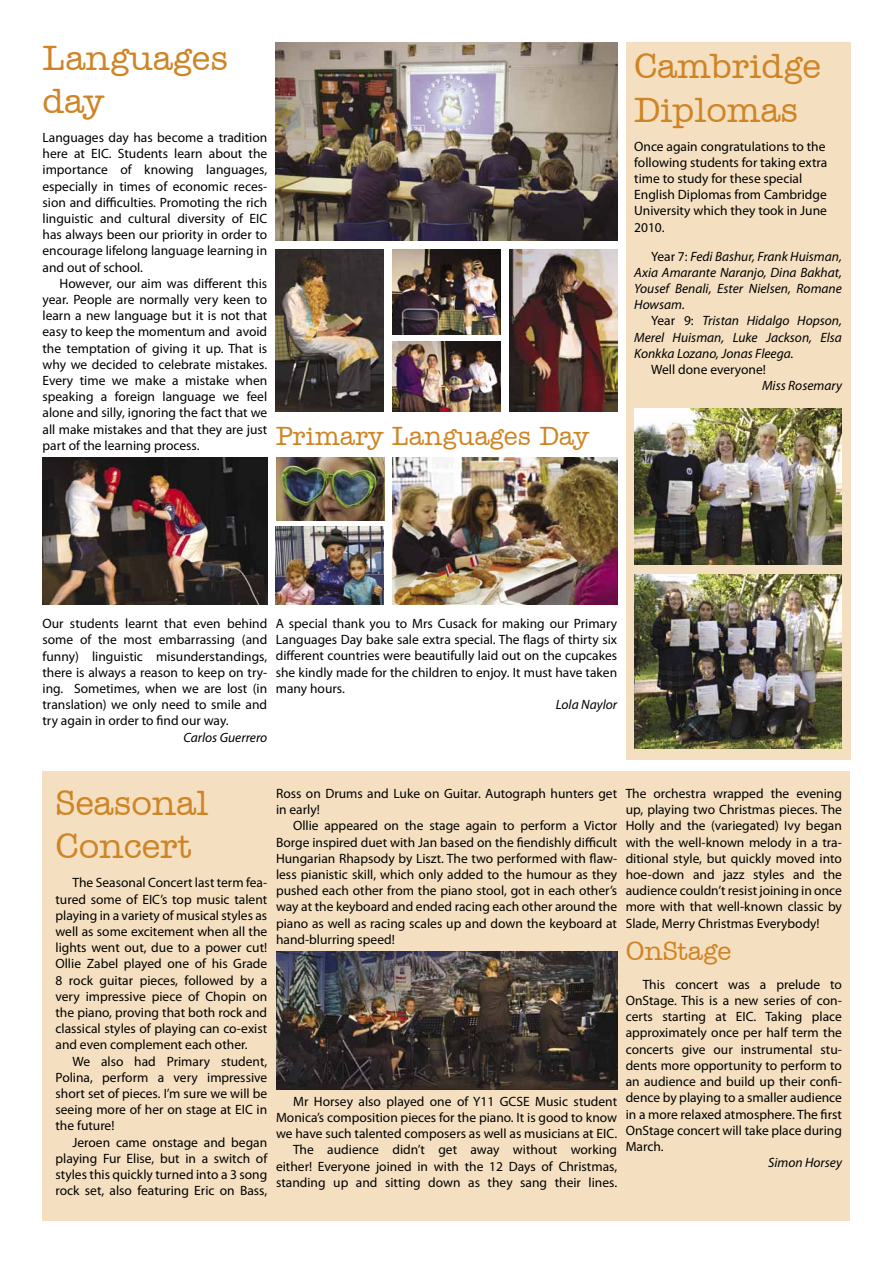
<style>
.page{position:relative;width:893px;height:1263px;background:#fff}
.page>*{position:absolute;margin:0;border:0;box-sizing:border-box;transform-origin:0 0}
.t1{font:500 36px/43.2px "Amer Typewriter IT Cby BT";color:#cf8526}
.t2{font:500 27px "Amer Typewriter IT Cby BT";color:#cf8526}
.t3{font:13.5px/16.2px "Myriad Pro";color:#000;text-align:justify}
.t4{font:italic 13.5px/16.2px "Myriad Pro";color:#000;text-align:justify}
.s1{font-style:normal}
</style>
<div class="page">
<div style="left:626px;top:43px;width:224px;height:717px;background:#f4e0c1"></div>
<img style="left:634px;top:575px;width:208px;height:174px">
<img style="left:634px;top:408px;width:208px;height:156px">
<img style="left:276px;top:43px;width:341px;height:198px">
<img style="left:276px;top:249px;width:108px;height:163px">
<img style="left:43px;top:457px;width:224px;height:147px">
<img style="left:392px;top:341px;width:109px;height:71px">
<img style="left:392px;top:249px;width:109px;height:85px">
<img style="left:509px;top:249px;width:108px;height:163px">
<img style="left:392px;top:458px;width:225px;height:146px">
<img style="left:276px;top:457px;width:108px;height:63px">
<img style="left:276px;top:527px;width:108px;height:77px">
<div style="left:43px;top:771px;width:807px;height:449px;background:#f4e0c1"></div>
<img style="left:276px;top:951px;width:341px;height:138px">
<h1 class="t1" style="left:43px;top:36px;width:187px">Languages day</h1>
<p class="t3" style="left:43px;top:129px;width:226px">Languages day has become a tradition here at EIC. Students learn about the importance of knowing languages, especially in times of economic reces&shy;sion and difficulties. Promoting the rich linguistic and cultural diversity of EIC has always been our priority in order to encourage lifelong language learning in and out of school.</p>
<p class="t3" style="left:43px;top:275px;width:226px;text-indent:17px">However, our aim was different this year. People are normally very keen to learn a new language but it is not that easy to keep the momentum and avoid the temptation of giving it up. That is why we decided to celebrate mistakes.<br>Every time we make a mistake when speaking a foreign language we feel alone and silly, ignoring the fact that we all make mistakes and that they are just part of the learning process.</p>
<h2 class="t2" style="left:276px;top:419px;width:315px">Primary Languages Day</h2>
<h1 class="t1" style="left:634px;top:44px;width:188px">Cambridge<br>Diplomas</h1>
<p class="t3" style="left:634px;top:138px;width:195px;text-align:left">Once again congratulations to the following students for taking extra time to study for these special<br>English Diplomas from Cambridge<br>University which they took in June<br>2010.</p>
<p class="t4" style="left:634px;top:248px;width:209px;text-indent:17px"><span class="s1">Year 7:</span> Fedi Bashur, Frank Huisman, Axia Amarante Naranjo, Dina Bakhat, Yousef Benali, Ester Nielsen, Romane Howsam.</p>
<p class="t4" style="left:634px;top:312px;width:209px;text-indent:17px"><span class="s1">Year 9:</span> Tristan Hidalgo Hopson, Merel Huisman, Luke Jackson, Elsa Konkka Lozano, Jonas Fleega.</p>
<p class="t3" style="left:651px;top:361px;width:116px">Well done everyone!</p>
<p class="t4" style="left:762px;top:377px;width:81px">Miss Rosemary</p>
<p class="t3" style="left:43px;top:615px;width:226px">Our students learnt that even behind some of the most embarrassing (and funny) linguistic misunderstandings, there is always a reason to keep on try&shy;ing. Sometimes, when we are lost (in translation) we only need to smile and try again in order to find our way.</p>
<p class="t4" style="left:183px;top:729px;width:85px">Carlos Guerrero</p>
<p class="t3" style="left:276px;top:615px;width:343px">A special thank you to Mrs Cusack for making our Primary Languages Day bake sale extra special. The flags of thirty six different countries were beautifully laid out on the cupcakes she kindly made for the children to enjoy. It must have taken many hours.</p>
<p class="t4" style="left:556px;top:696px;width:63px">Lola Naylor</p>
<h1 class="t1" style="left:56px;top:781px;width:154px">Seasonal<br>Concert</h1>
<p class="t3" style="left:56px;top:874px;width:213px;text-indent:17px">The Seasonal Concert last term fea&shy;tured some of EIC’s top music talent playing in a variety of musical styles as well as some excitement when all the lights went out, due to a power cut!<br>Ollie Zabel played one of his Grade 8 rock guitar pieces, followed by a very impressive piece of Chopin on the piano, proving that both rock and classical styles of playing can co-exist and even complement each other.</p>
<p class="t3" style="left:56px;top:1053px;width:213px;text-indent:17px">We also had Primary student, Polina, perform a very impressive short set of pieces. I’m sure we will be seeing more of her on stage at EIC in the future!</p>
<p class="t3" style="left:56px;top:1134px;width:213px;text-indent:17px">Jeroen came onstage and began playing Fur Elise, but in a switch of styles this quickly turned into a 3 song rock set, also featuring Eric on Bass,</p>
<p class="t3" style="left:276px;top:785px;width:343px">Ross on Drums and Luke on Guitar. Autograph hunters get in early!</p>
<p class="t3" style="left:276px;top:817px;width:343px;text-indent:17px">Ollie appeared on the stage again to perform a Victor Borge inspired duet with Jan based on the fiendishly difficult Hungarian Rhapsody by Liszt. The two performed with flaw&shy;less pianistic skill, which only added to the humour as they pushed each other from the piano stool, got in each other’s way at the keyboard and ended racing each other around the piano as well as racing scales up and down the keyboard at hand-blurring speed!</p>
<p class="t3" style="left:276px;top:1093px;width:343px;text-align:right">Mr Horsey also played one of Y11 GCSE Music student Monica’s composition pieces for the piano. It is good to know we have such talented composers as well as musicians at EIC.<br>The audience didn’t get away without working either! Everyone joined in with the 12 Days of Christmas, standing up and sitting down as they sang their lines.</p>
<p class="t3" style="left:626px;top:785px;width:218px">The orchestra wrapped the evening up, playing two Christmas pieces. The Holly and the (variegated) Ivy began with the well-known melody in a tra&shy;ditional style, but quickly moved into hoe-down and jazz styles and the audience couldn’t resist joining in once more with that well-known classic by Slade, Merry Christmas Everybody!</p>
<h2 class="t2" style="left:626px;top:934px;width:107px">OnStage</h2>
<p class="t3" style="left:626px;top:976px;width:218px;text-indent:17px">This concert was a prelude to OnStage. This is a new series of con&shy;certs starting at EIC. Taking place approximately once per half term the concerts give our instrumental stu&shy;dents more opportunity to perform to an audience and build up their confi&shy;dence by playing to a smaller audience in a more relaxed atmosphere. The first OnStage concert will take place during March.</p>
<p class="t4" style="left:768px;top:1154px;width:75px">Simon Horsey</p>
</div>
